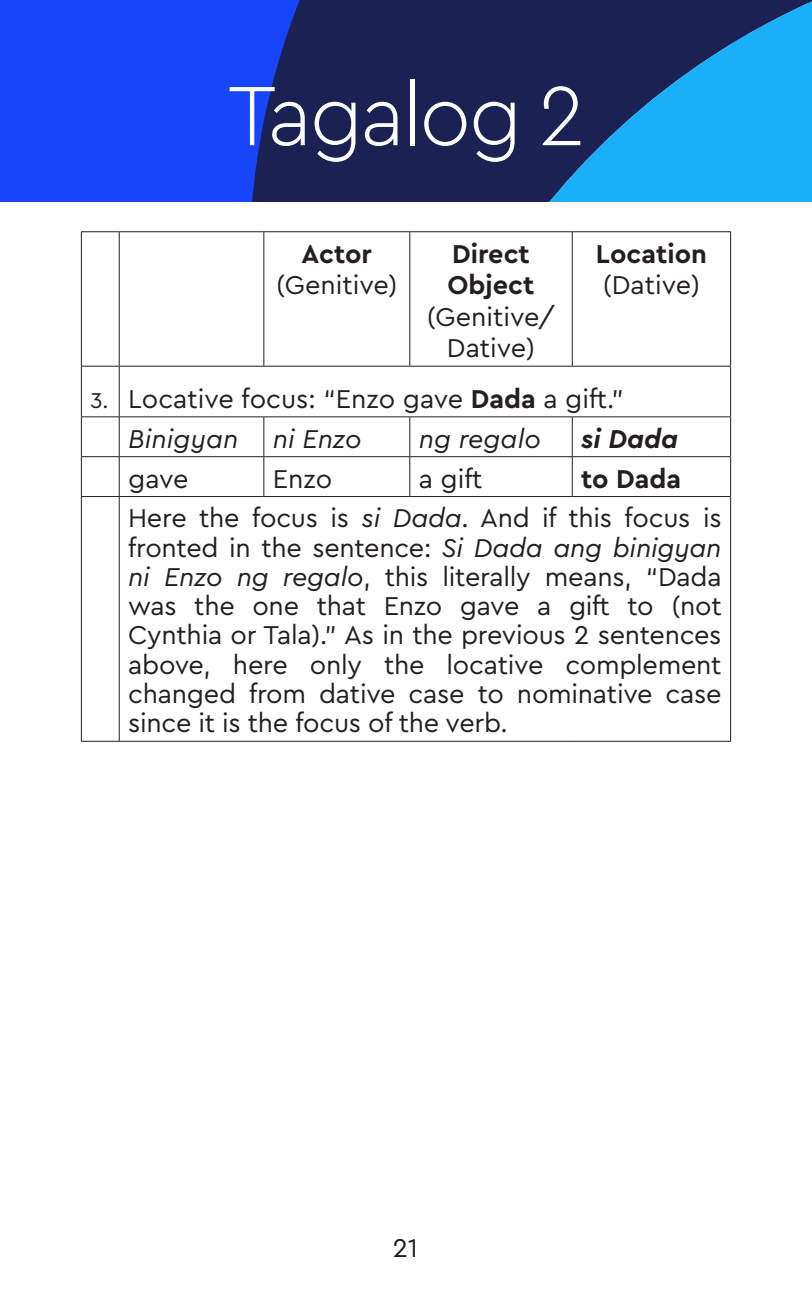
<style>
.page{position:relative;width:812px;height:1297px;background:#fff}
.page>*{position:absolute;margin:0;border:0;box-sizing:border-box;transform-origin:0 0}
.t1{font:300 87.98px "Cera PRO";letter-spacing:-.03em;color:#fff;scale:.96 1}
.t2{font:27px/29.2px "Cera PRO";letter-spacing:-.01em;color:#231f20;text-align:center}
.t3{font:700 27px/31.5px "Cera PRO";color:#231f20}
.t4{font:italic 27px "Cera PRO";color:#231f20}
.t5{font:italic 700 27px "Cera PRO";color:#231f20}
.t6{font:22.5px "Cera PRO";color:#231f20}
.s1{font-weight:700}
.s2{font-style:italic}
</style>
<div class="page">
<div style="left:0;top:0;width:207px;height:201px;background:#1745fa"></div>
<svg style="left:207px;top:0;width:84px;height:201px;background:#183cd3"></svg>
<svg style="left:291px;top:0;width:493px;height:201px;background:#1b447d"></svg>
<div style="left:784px;top:0;width:27px;height:201px;background:#19aff9"></div>
<hr style="left:81px;top:231px;width:38px;height:1px;background:#231f20">
<hr style="left:81px;top:232px;width:1px;height:134px;background:#231f20">
<hr style="left:119px;top:231px;width:145px;height:1px;background:#231f20">
<hr style="left:119px;top:232px;width:1px;height:134px;background:#231f20">
<hr style="left:264px;top:231px;width:145px;height:1px;background:#231f20">
<hr style="left:263px;top:232px;width:1px;height:134px;background:#231f20">
<hr style="left:409px;top:231px;width:163px;height:1px;background:#231f20">
<hr style="left:409px;top:232px;width:1px;height:134px;background:#231f20">
<hr style="left:572px;top:231px;width:158px;height:1px;background:#231f20">
<hr style="left:571px;top:232px;width:1px;height:134px;background:#231f20">
<hr style="left:729px;top:232px;width:1px;height:134px;background:#231f20">
<hr style="left:81px;top:366px;width:38px;height:1px;background:#231f20">
<hr style="left:81px;top:366px;width:1px;height:50px;background:#231f20">
<hr style="left:119px;top:366px;width:145px;height:1px;background:#231f20">
<hr style="left:119px;top:366px;width:1px;height:50px;background:#231f20">
<hr style="left:264px;top:366px;width:145px;height:1px;background:#231f20">
<hr style="left:409px;top:366px;width:163px;height:1px;background:#231f20">
<hr style="left:572px;top:366px;width:158px;height:1px;background:#231f20">
<hr style="left:729px;top:366px;width:1px;height:50px;background:#231f20">
<hr style="left:81px;top:416px;width:38px;height:1px;background:#231f20">
<hr style="left:81px;top:417px;width:1px;height:39px;background:#231f20">
<hr style="left:119px;top:416px;width:145px;height:1px;background:#231f20">
<hr style="left:119px;top:417px;width:1px;height:39px;background:#231f20">
<hr style="left:264px;top:416px;width:145px;height:1px;background:#231f20">
<hr style="left:263px;top:417px;width:1px;height:39px;background:#231f20">
<hr style="left:409px;top:416px;width:163px;height:1px;background:#231f20">
<hr style="left:409px;top:417px;width:1px;height:39px;background:#231f20">
<hr style="left:572px;top:416px;width:158px;height:1px;background:#231f20">
<hr style="left:571px;top:417px;width:1px;height:39px;background:#231f20">
<hr style="left:729px;top:417px;width:1px;height:39px;background:#231f20">
<hr style="left:81px;top:456px;width:38px;height:1px;background:#231f20">
<hr style="left:81px;top:457px;width:1px;height:39px;background:#231f20">
<hr style="left:119px;top:456px;width:145px;height:1px;background:#231f20">
<hr style="left:119px;top:457px;width:1px;height:39px;background:#231f20">
<hr style="left:264px;top:456px;width:145px;height:1px;background:#231f20">
<hr style="left:263px;top:457px;width:1px;height:39px;background:#231f20">
<hr style="left:409px;top:456px;width:163px;height:1px;background:#231f20">
<hr style="left:409px;top:457px;width:1px;height:39px;background:#231f20">
<hr style="left:572px;top:456px;width:158px;height:1px;background:#231f20">
<hr style="left:571px;top:457px;width:1px;height:39px;background:#231f20">
<hr style="left:729px;top:457px;width:1px;height:39px;background:#231f20">
<hr style="left:81px;top:496px;width:38px;height:1px;background:#231f20">
<hr style="left:81px;top:496px;width:1px;height:244px;background:#231f20">
<hr style="left:119px;top:496px;width:145px;height:1px;background:#231f20">
<hr style="left:119px;top:496px;width:1px;height:244px;background:#231f20">
<hr style="left:264px;top:496px;width:145px;height:1px;background:#231f20">
<hr style="left:409px;top:496px;width:163px;height:1px;background:#231f20">
<hr style="left:572px;top:496px;width:158px;height:1px;background:#231f20">
<hr style="left:729px;top:496px;width:1px;height:244px;background:#231f20">
<hr style="left:81px;top:740px;width:38px;height:1px;background:#231f20">
<hr style="left:119px;top:740px;width:145px;height:1px;background:#231f20">
<hr style="left:264px;top:740px;width:145px;height:1px;background:#231f20">
<hr style="left:409px;top:740px;width:163px;height:1px;background:#231f20">
<hr style="left:572px;top:740px;width:158px;height:1px;background:#231f20">
<h1 class="t1" style="left:227px;top:57px;width:373px">Tagalog 2</h1>
<p class="t3" style="left:301px;top:236px;width:72px">Actor</p>
<p class="t2" style="left:276px;top:269px;width:123px">(Genitive)</p>
<p class="t3" style="left:447px;top:236px;width:88px">Direct<br>Object</p>
<p class="t2" style="left:426px;top:299px;width:130px;line-height:31.5px">(Genitive/<br>Dative)</p>
<p class="t3" style="left:595px;top:236px;width:112px">Location</p>
<p class="t2" style="left:602px;top:269px;width:99px">(Dative)</p>
<p class="t6" style="left:90px;top:385px;width:20px">3.</p>
<p class="t2" style="left:128px;top:383px;width:497px">Locative focus: “Enzo gave <span class="s1">Dada</span> a gift.”</p>
<p class="t4" style="left:128px;top:420px;width:112px">Binigyan</p>
<p class="t4" style="left:273px;top:420px;width:90px">ni Enzo</p>
<p class="t4" style="left:418px;top:420px;width:123px">ng regalo</p>
<p class="t5" style="left:581px;top:420px;width:98px">si Dada</p>
<p class="t2" style="left:128px;top:462px;width:62px">gave</p>
<p class="t2" style="left:273px;top:462px;width:61px">Enzo</p>
<p class="t2" style="left:418px;top:462px;width:65px">a gift</p>
<p class="t3" style="left:581px;top:461px;width:101px">to Dada</p>
<p class="t2" style="left:128px;top:502px;width:594px;text-align:justify">Here the focus is <span class="s2">si Dada</span>. And if this focus is fronted in the sentence: <span class="s2">Si Dada ang binigyan ni Enzo ng regalo</span>, this literally means, “Dada was the one that Enzo gave a gift to (not Cynthia or Tala).” As in the previous 2 sentences above, here only the locative complement changed from dative case to nominative case since it is the focus of the verb.</p>
<p class="t2" style="left:392px;top:1231px;width:27px">21</p>
</div>
